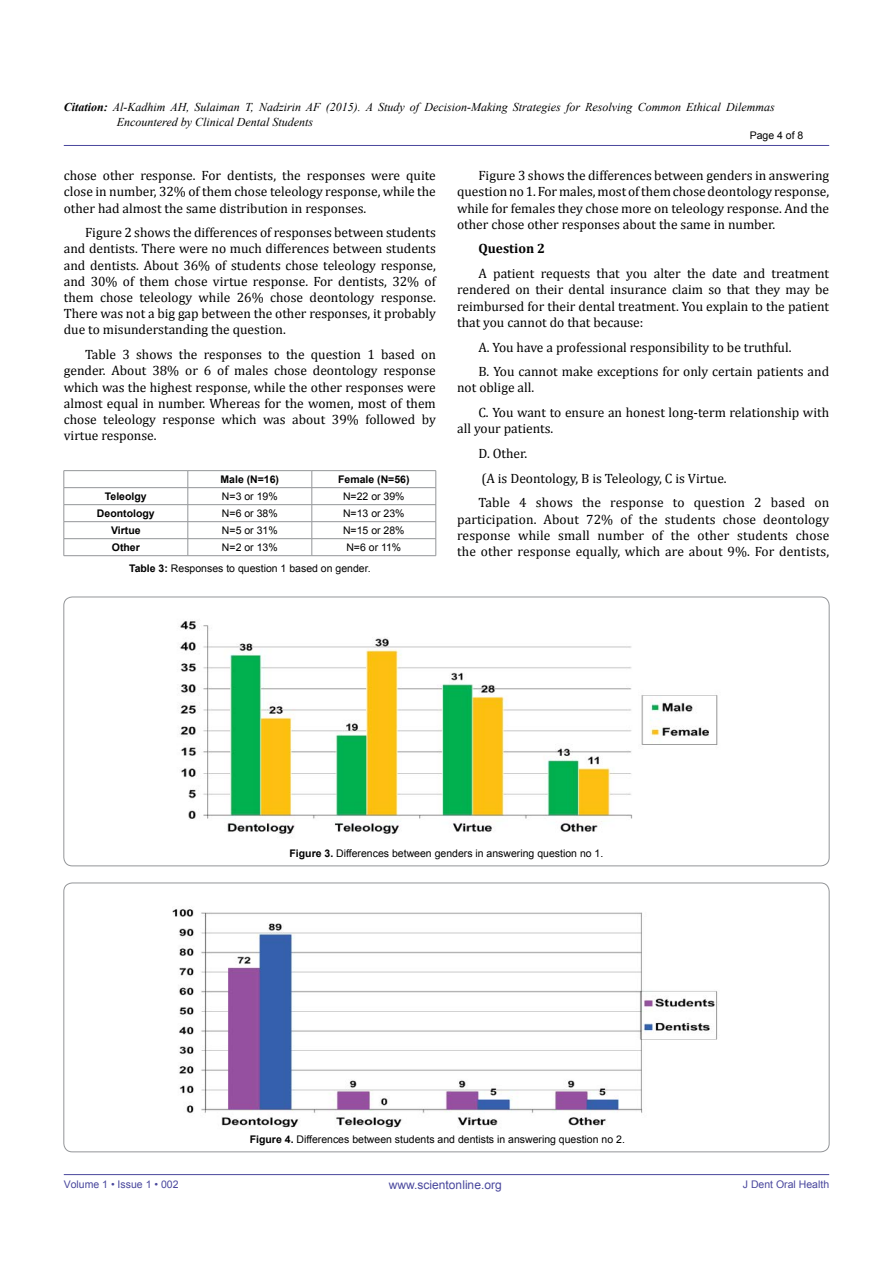
<style>
.page{position:relative;width:893px;height:1263px;background:#fff}
.page>*{position:absolute;margin:0;border:0;box-sizing:border-box;transform-origin:0 0}
.t1{font:13.5px/16.2px "Cambria";color:#000;text-align:justify}
.t2{font:700 13.5px "Cambria";color:#000}
.t3{font:italic 12px/15px "Times New Roman";color:#000}
.t4{font:12px "Arial";color:#49479d}
.t5{font:10.5px/20.9px "Arial";color:#000}
.t6{font:700 10.5px "Arial";color:#000}
.t7{font:10.5px "Arial";color:#49479d}
.s1{font-weight:700}
</style>
<div class="page">
<hr style="left:64px;top:1174px;width:765px;height:1px;background:#49479d">
<hr style="left:64px;top:145px;width:765px;height:1px;background:#49479d">
<img style="left:179px;top:621px;width:539px;height:213px">
<img style="left:172px;top:909px;width:547px;height:219px">
<hr style="left:64px;top:470px;width:124px;height:1px;background:#939598">
<hr style="left:188px;top:470px;width:124px;height:1px;background:#939598">
<hr style="left:312px;top:470px;width:124px;height:1px;background:#939598">
<hr style="left:64px;top:487px;width:124px;height:1px;background:#939598">
<hr style="left:188px;top:487px;width:124px;height:1px;background:#939598">
<hr style="left:312px;top:487px;width:124px;height:1px;background:#939598">
<hr style="left:64px;top:504px;width:124px;height:1px;background:#939598">
<hr style="left:188px;top:504px;width:124px;height:1px;background:#939598">
<hr style="left:312px;top:504px;width:124px;height:1px;background:#939598">
<hr style="left:64px;top:521px;width:124px;height:1px;background:#939598">
<hr style="left:188px;top:521px;width:124px;height:1px;background:#939598">
<hr style="left:312px;top:521px;width:124px;height:1px;background:#939598">
<hr style="left:64px;top:538px;width:124px;height:1px;background:#939598">
<svg style="left:64px;top:471px;width:1px;height:84px"></svg>
<hr style="left:188px;top:538px;width:124px;height:1px;background:#939598">
<svg style="left:188px;top:471px;width:1px;height:84px"></svg>
<hr style="left:312px;top:538px;width:124px;height:1px;background:#939598">
<svg style="left:312px;top:471px;width:1px;height:84px"></svg>
<svg style="left:436px;top:471px;width:1px;height:85px"></svg>
<hr style="left:64px;top:555px;width:124px;height:1px;background:#939598">
<hr style="left:188px;top:555px;width:124px;height:1px;background:#939598">
<hr style="left:312px;top:555px;width:124px;height:1px;background:#939598">
<p class="t3" style="left:117px;top:99px;width:659px;text-indent:-53px"><span class="s1">Citation:</span> Al-Kadhim AH, Sulaiman T, Nadzirin AF (2015). A Study of Decision-Making Strategies for Resolving Common Ethical Dilemmas<br>Encountered by Clinical Dental Students</p>
<p class="t5" style="left:750px;top:125px;width:55px">Page 4 of 8</p>
<p class="t1" style="left:64px;top:167px;width:374px">chose other response. For dentists, the responses were quite close in number, 32% of them chose teleology response, while the other had almost the same distribution in responses.</p>
<p class="t1" style="left:64px;top:224px;width:374px;text-indent:21px">Figure 2 shows the differences of responses between students and dentists. There were no much differences between students and dentists. About 36% of students chose teleology response, and 30% of them chose virtue response. For dentists, 32% of them chose teleology while 26% chose deontology response.<br>There was not a big gap between the other responses, it probably due to misunderstanding the question.</p>
<p class="t1" style="left:64px;top:346px;width:374px;text-indent:21px">Table 3 shows the responses to the question 1 based on gender. About 38% or 6 of males chose deontology response which was the highest response, while the other responses were almost equal in number. Whereas for the women, most of them chose teleology response which was about 39% followed by virtue response.</p>
<p class="t6" style="left:220px;top:472px;width:60px">Male (N=16)</p>
<p class="t6" style="left:338px;top:472px;width:73px">Female (N=56)</p>
<p class="t6" style="left:105px;top:489px;width:43px">Teleolgy</p>
<p class="t5" style="left:222px;top:486px;width:57px">N=3 or 19%</p>
<p class="t5" style="left:343px;top:486px;width:63px">N=22 or 39%</p>
<p class="t6" style="left:97px;top:506px;width:59px">Deontology</p>
<p class="t5" style="left:222px;top:503px;width:57px">N=6 or 38%</p>
<p class="t5" style="left:343px;top:503px;width:63px">N=13 or 23%</p>
<p class="t6" style="left:111px;top:523px;width:31px">Virtue</p>
<p class="t5" style="left:222px;top:520px;width:57px">N=5 or 31%</p>
<p class="t5" style="left:343px;top:520px;width:63px">N=15 or 28%</p>
<p class="t6" style="left:112px;top:540px;width:30px">Other</p>
<p class="t5" style="left:222px;top:537px;width:57px">N=2 or 13%</p>
<p class="t5" style="left:129px;top:537px;width:274px;text-indent:217px">N=6 or 11%<br><span class="s1">Table 3:</span> Responses to question 1 based on gender.</p>
<p class="t1" style="left:457px;top:167px;width:374px;text-indent:21px">Figure 3 shows the differences between genders in answering question no 1. For males, most of them chose deontology response, while for females they chose more on teleology response. And the other chose other responses about the same in number.</p>
<p class="t2" style="left:478px;top:239px;width:68px">Question 2</p>
<p class="t1" style="left:457px;top:265px;width:374px;text-indent:21px">A patient requests that you alter the date and treatment rendered on their dental insurance claim so that they may be reimbursed for their dental treatment. You explain to the patient that you cannot do that because:</p>
<p class="t1" style="left:478px;top:334px;width:352px;line-height:24.8px">A. You have a professional responsibility to be truthful.<br>B. You cannot make exceptions for only certain patients and</p>
<p class="t1" style="left:478px;top:375px;width:352px;line-height:24.8px;text-indent:-21px">not oblige all.<br>C. You want to ensure an honest long-term relationship with</p>
<p class="t1" style="left:478px;top:416px;width:352px;line-height:24.8px;text-align:left;text-indent:-21px">all your patients.<br>D. Other.<br>(A is Deontology, B is Teleology, C is Virtue.<br>Table 4 shows the response to question 2 based on</p>
<p class="t1" style="left:457px;top:511px;width:374px">participation. About 72% of the students chose deontology response while small number of the other students chose the other response equally, which are about 9%. For dentists,</p>
<p class="t5" style="left:290px;top:843px;width:315px"><span class="s1">Figure 3.</span> Differences between genders in answering question no 1.</p>
<p class="t5" style="left:250px;top:1129px;width:377px"><span class="s1">Figure 4.</span> Differences between students and dentists in answering question no 2.</p>
<p class="t7" style="left:64px;top:1178px;width:116px">Volume 1 • Issue 1 • 002</p>
<p class="t4" style="left:389px;top:1177px;width:114px">www.scientonline.org</p>
<p class="t7" style="left:743px;top:1178px;width:88px">J Dent Oral Health</p>
</div>
